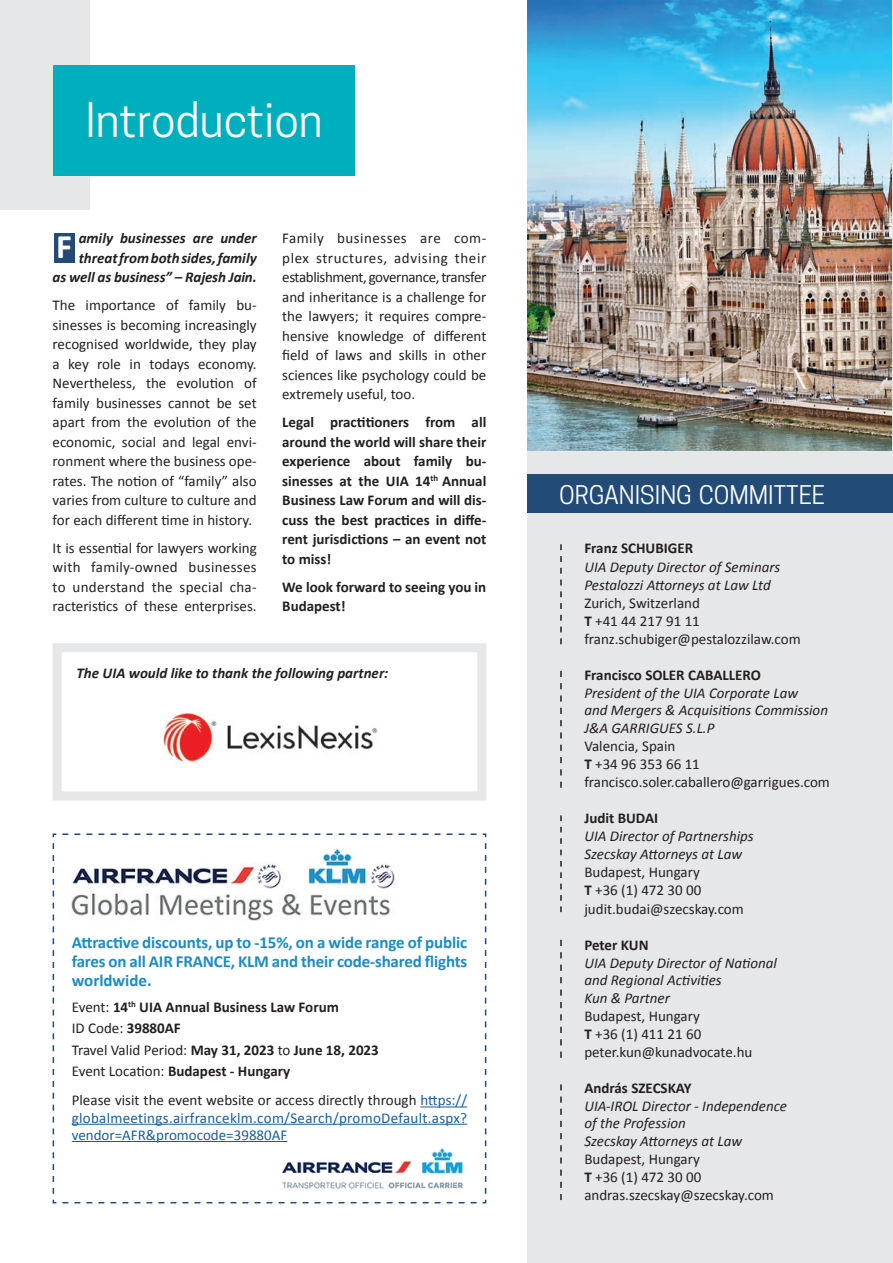
<style>
.page{position:relative;width:893px;height:1263px;background:#fff}
.page>*{position:absolute;margin:0;border:0;box-sizing:border-box;transform-origin:0 0}
.t1{font:45px "Cooper Hewitt";color:#fff}
.t2{font:700 34.5px "Calibri";color:#fff}
.t3{font:24.15px "Cooper Hewitt";color:#fff}
.t4{font:700 16.95px/18.8px "Calibri";letter-spacing:-.01em;color:#1c8cc5;text-align:justify}
.t5{font:15px/19.5px "Calibri";color:#231f20}
.t6{font:700 15px/19.5px "Calibri";color:#231f20}
.t7{font:italic 15px/17.4px "Calibri";color:#231f20}
.t8{font:15px/17.2px "Calibri";color:#175d9e;text-align:justify}
.t9{font:italic 700 15px/19.5px "Calibri";color:#231f20;text-align:right}
.s1{font-weight:400}
.s2{color:#231f20}
.s3{font-weight:700}
</style>
<div class="page">
<div style="left:527px;top:0;width:366px;height:1263px;background:#e6e7e9"></div>
<img style="left:527px;top:0;width:365px;height:451px">
<svg style="left:560px;top:544px;width:2px;height:100px"></svg>
<svg style="left:560px;top:671px;width:2px;height:117px"></svg>
<svg style="left:560px;top:815px;width:2px;height:97px"></svg>
<svg style="left:560px;top:940px;width:2px;height:118px"></svg>
<svg style="left:560px;top:1084px;width:2px;height:116px"></svg>
<div style="left:527px;top:474px;width:366px;height:38px;background:#224c77"></div>
<div style="left:54px;top:233px;width:20px;height:30px;background:#224c77"></div>
<div style="left:0;top:0;width:89px;height:209px;background:#e6e7e9"></div>
<div style="left:53px;top:65px;width:302px;height:110px;background:#00afbe"></div>
<div style="left:53px;top:643px;width:433px;height:157px;background:#fff;border:9px solid #e6e7e9"></div>
<img style="left:163px;top:713px;width:215px;height:55px">
<svg style="left:52px;top:833px;width:435px;height:371px"></svg>
<hr style="left:420px;top:1106px;width:47px;height:1px;background:#175d9e">
<hr style="left:72px;top:1124px;width:395px;height:1px;background:#175d9e">
<hr style="left:72px;top:1141px;width:215px;height:1px;background:#175d9e">
<img style="left:72px;top:850px;width:323px;height:71px">
<img style="left:272px;top:1148px;width:200px;height:40px">
<h1 class="t1" style="left:86px;top:94px;width:238px">Introduction</h1>
<p class="t9" style="left:53px;top:228px;width:206px">amily businesses are under threat from both sides, family<br>as well as business” – Rajesh Jain.</p>
<p class="t5" style="left:53px;top:295px;width:206px;text-align:justify">The importance of family bu&shy;sinesses is becoming increasingly recognised worldwide, they play a key role in todays economy.<br>Nevertheless, the evolution of family businesses cannot be set apart from the evolution of the economic, social and legal envi&shy;ronment where the business ope&shy;rates. The notion of “family” also varies from culture to culture and for each different time in history.</p>
<p class="t5" style="left:53px;top:537px;width:206px;text-align:justify">It is essential for lawyers working with family-owned businesses to understand the special cha&shy;racteristics of these enterprises.</p>
<h2 class="t2" style="left:56px;top:225px;width:17px">F</h2>
<p class="t5" style="left:282px;top:228px;width:206px;text-align:justify">Family businesses are com&shy;plex structures, advising their establishment, governance, transfer and inheritance is a challenge for the lawyers; it requires compre&shy;hensive knowledge of different field of laws and skills in other sciences like psychology could be extremely useful, too.</p>
<p class="t6" style="left:282px;top:412px;width:206px;text-align:justify">Legal practitioners from all around the world will share their experience about family bu&shy;sinesses at the UIA 14<sup>th</sup> Annual Business Law Forum and will dis&shy;cuss the best practices in diffe&shy;rent jurisdictions – an event not to miss!</p>
<p class="t6" style="left:282px;top:576px;width:206px">We look forward to seeing you in<br>Budapest!</p>
<p class="t9" style="left:77px;top:662px;width:313px">The UIA would like to thank the following partner:</p>
<p class="t4" style="left:72px;top:932px;width:397px">Attractive discounts, up to -15%, on a wide range of public fares on all AIR FRANCE, KLM and their code-shared flights worldwide.</p>
<p class="t6" style="left:72px;top:995px;width:309px;line-height:21.5px"><span class="s1">Event:</span> 14<sup>th</sup> UIA Annual Business Law Forum<br><span class="s1">ID Code:</span> 39880AF<br><span class="s1">Travel Valid Period:</span> May 31, 2023 <span class="s1">to</span> June 18, 2023<br><span class="s1">Event Location:</span> Budapest - Hungary</p>
<p class="t8" style="left:72px;top:1091px;width:397px"><span class="s2">Please visit the event website or access directly through</span> https:// globalmeetings.airfranceklm.com/Search/promoDefault.aspx? vendor=AFR&amp;promocode=39880AF</p>
<h3 class="t3" style="left:559px;top:481px;width:267px">ORGANISING COMMITTEE</h3>
<p class="t6" style="left:584px;top:538px;width:110px">Franz SCHUBIGER</p>
<p class="t7" style="left:584px;top:557px;width:198px;line-height:18.1px">UIA Deputy Director of Seminars<br>Pestalozzi Attorneys at Law Ltd</p>
<p class="t5" style="left:584px;top:593px;width:218px;line-height:18.1px">Zurich, Switzerland<br><span class="s3">T</span> +41 44 217 91 11 franz.schubiger@pestalozzilaw.com</p>
<p class="t6" style="left:584px;top:664px;width:178px">Francisco SOLER CABALLERO</p>
<p class="t7" style="left:584px;top:684px;width:245px">President of the UIA Corporate Law<br>and Mergers &amp; Acquisitions Commission<br>J&amp;A GARRIGUES S.L.P</p>
<p class="t5" style="left:584px;top:736px;width:247px;line-height:18.1px">Valencia, Spain<br><span class="s3">T</span> +34 96 353 66 11 francisco.soler.caballero@garrigues.com</p>
<p class="t6" style="left:584px;top:808px;width:75px">Judit BUDAI</p>
<p class="t7" style="left:584px;top:826px;width:171px;line-height:18.1px">UIA Director of Partnerships<br>Szecskay Attorneys at Law</p>
<p class="t5" style="left:584px;top:863px;width:161px;line-height:18px">Budapest, Hungary<br><span class="s3">T</span> +36 (1) 472 30 00 judit.budai@szecskay.com</p>
<p class="t6" style="left:584px;top:934px;width:66px">Peter KUN</p>
<p class="t7" style="left:584px;top:953px;width:194px">UIA Deputy Director of National and Regional Activities<br>Kun &amp; Partner</p>
<p class="t5" style="left:584px;top:1006px;width:170px;line-height:18.1px">Budapest, Hungary<br><span class="s3">T</span> +36 (1) 411 21 60 peter.kun@kunadvocate.hu</p>
<p class="t6" style="left:584px;top:1077px;width:109px">András SZECSKAY</p>
<p class="t7" style="left:584px;top:1096px;width:204px">UIA-IROL Director - Independence of the Profession<br>Szecskay Attorneys at Law</p>
<p class="t5" style="left:584px;top:1149px;width:191px;line-height:18.1px">Budapest, Hungary<br><span class="s3">T</span> +36 (1) 472 30 00 andras.szecskay@szecskay.com</p>
</div>
